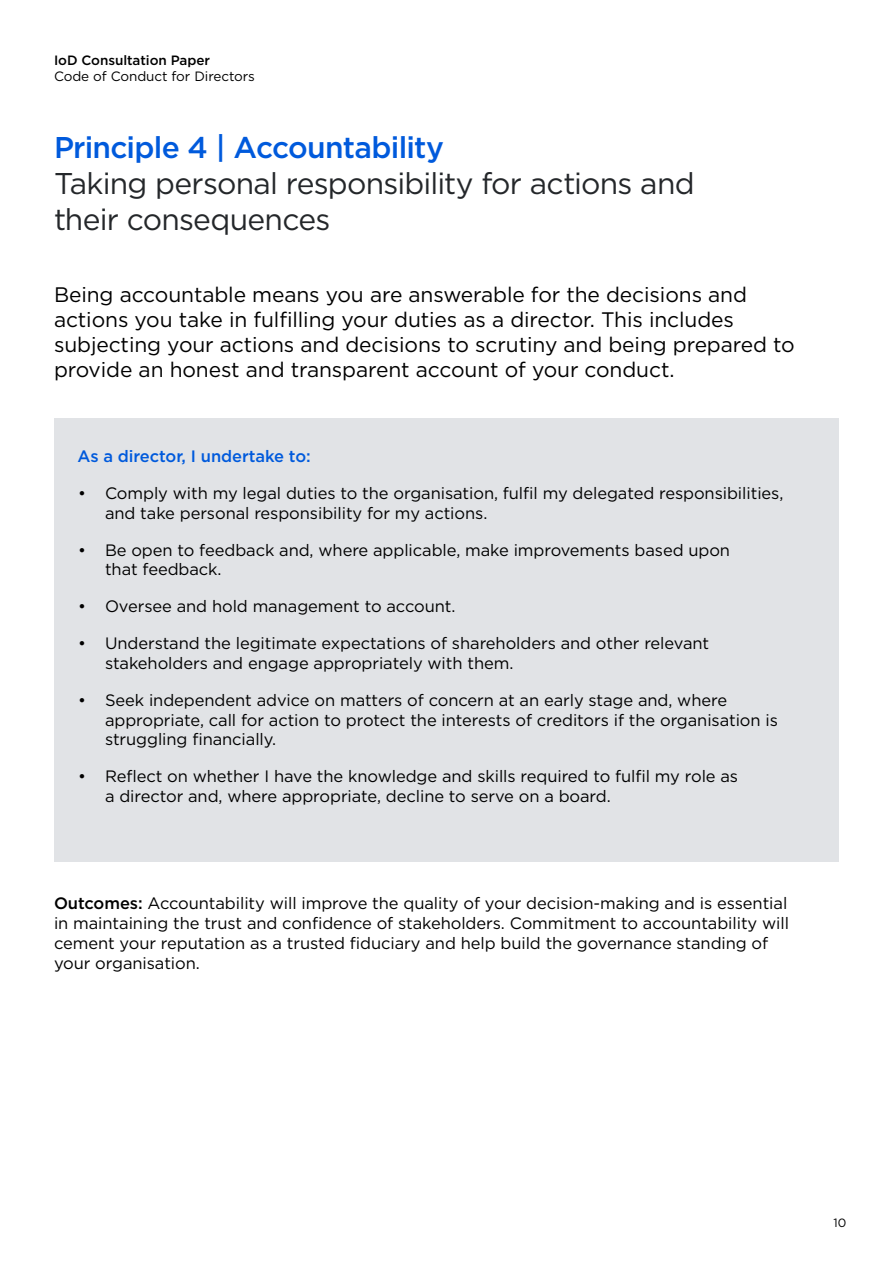
<style>
.page{position:relative;width:893px;height:1263px;background:#fff}
.page>*{position:absolute;margin:0;border:0;box-sizing:border-box;transform-origin:0 0}
.t1{font:30px/36px "Gotham";letter-spacing:-.025em;color:#24272a}
.t2{font:500 30px "Gotham";letter-spacing:-.025em;color:#005adc}
.t3{font:21px/25.2px "Gotham";letter-spacing:-.005em;color:#000}
.t4{font:16.5px/19.8px "Gotham";letter-spacing:-.005em;color:#000}
.t5{font:500 16.5px "Gotham";letter-spacing:-.005em;color:#005adc}
.t6{font:13.5px "Gotham";letter-spacing:-.005em;color:#000}
.t7{font:500 13.5px "Gotham";letter-spacing:-.005em;color:#000}
.t8{font:12px "Gotham";color:#000}
.s1{font-weight:500}
</style>
<div class="page">
<div style="left:54px;top:418px;width:785px;height:443px;background:#e1e3e6"></div>
<p class="t7" style="left:54px;top:51px;width:158px">IoD Consultation Paper</p>
<p class="t6" style="left:54px;top:68px;width:202px">Code of Conduct for Directors</p>
<h1 class="t2" style="left:54px;top:128px;width:391px">Principle 4 | Accountability</h1>
<h1 class="t1" style="left:54px;top:165px;width:642px">Taking personal responsibility for actions and their consequences</h1>
<p class="t3" style="left:54px;top:281px;width:742px">Being accountable means you are answerable for the decisions and actions you take in fulfilling your duties as a director. This includes subjecting your actions and decisions to scrutiny and being prepared to provide an honest and transparent account of your conduct.</p>
<p class="t5" style="left:77px;top:446px;width:235px">As a director, I undertake to:</p>
<p class="t4" style="left:105px;top:483px;width:680px;text-indent:-27px">• Comply with my legal duties to the organisation, fulfil my delegated responsibilities, and take personal responsibility for my actions.</p>
<p class="t4" style="left:105px;top:540px;width:627px;text-indent:-27px">• Be open to feedback and, where applicable, make improvements based upon that feedback.</p>
<p class="t4" style="left:78px;top:596px;width:379px">• Oversee and hold management to account.</p>
<p class="t4" style="left:105px;top:633px;width:606px;text-indent:-27px">• Understand the legitimate expectations of shareholders and other relevant stakeholders and engage appropriately with them.</p>
<p class="t4" style="left:105px;top:690px;width:674px;text-indent:-27px">• Seek independent advice on matters of concern at an early stage and, where appropriate, call for action to protect the interests of creditors if the organisation is struggling financially.</p>
<p class="t4" style="left:105px;top:766px;width:635px;text-indent:-27px">• Reflect on whether I have the knowledge and skills required to fulfil my role as a director and, where appropriate, decline to serve on a board.</p>
<p class="t4" style="left:54px;top:893px;width:737px"><span class="s1">Outcomes:</span> Accountability will improve the quality of your decision-making and is essential in maintaining the trust and confidence of stakeholders. Commitment to accountability will cement your reputation as a trusted fiduciary and help build the governance standing of your organisation.</p>
<p class="t8" style="left:833px;top:1215px;width:14px">10</p>
</div>
